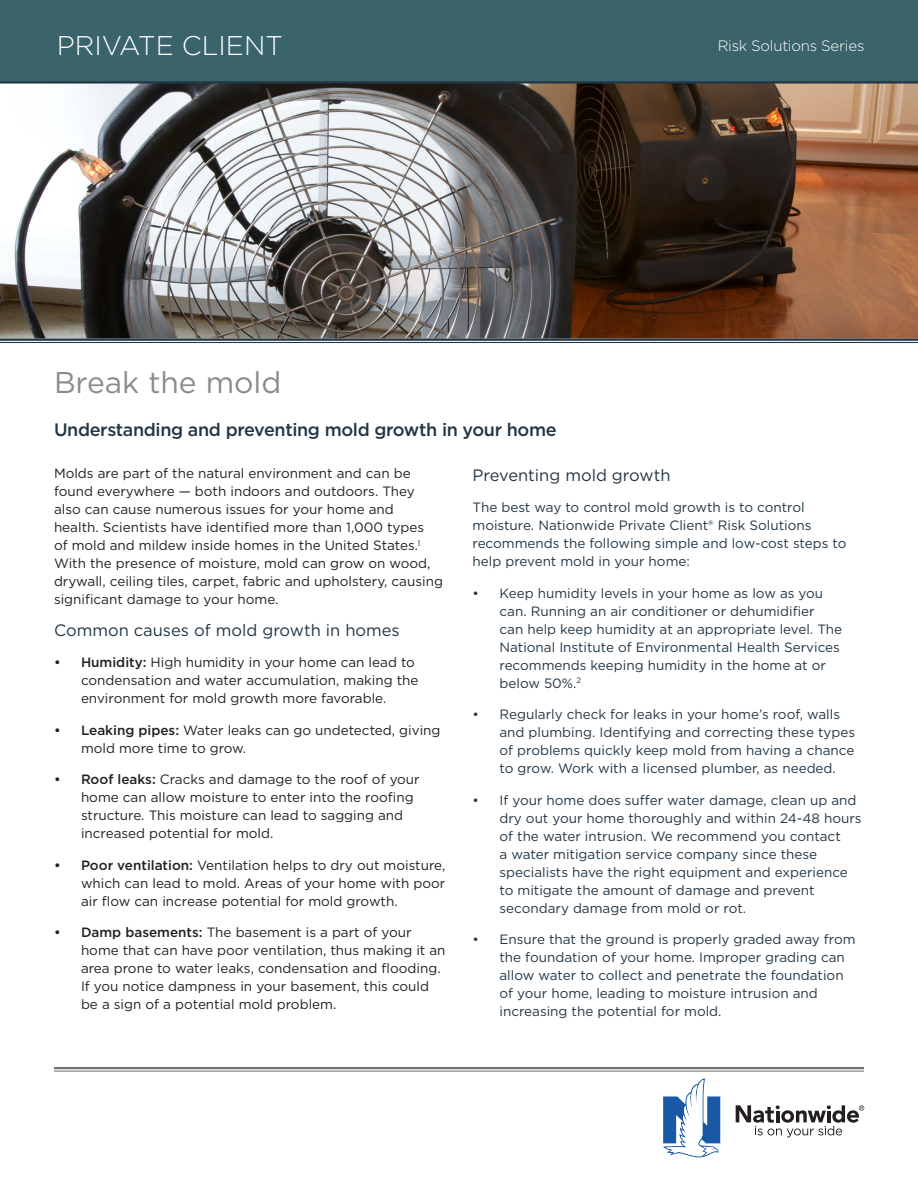
<style>
.page{position:relative;width:918px;height:1188px;background:#fff}
.page>*{position:absolute;margin:0;border:0;box-sizing:border-box;transform-origin:0 0}
.t1{font:30px "Gotham";color:#8b8a8e}
.t2{font:300 27px "Gotham";color:#fff}
.sub_head{font:500 18px "Gotham";letter-spacing:-.02em;color:#233645}
.t3{font:16.5px "Gotham";color:#233645}
.t4{font:300 15px "Gotham";letter-spacing:-.015em;color:#fff}
.t5{font:13.5px/18px "Gotham";color:#233645}
.t6{font:13.5px/18px "Gotham";color:#231f20}
.s1{font-weight:500}
</style>
<div class="page">
<img style="left:0;top:84px;width:918px;height:255px">
<hr style="left:54px;top:1067px;width:810px;height:2px;background:#717074">
<hr style="left:54px;top:1071px;width:810px;height:1px;background:#717074">
<svg style="left:663px;top:1079px;width:57px;height:78px"></svg>
<svg style="left:736px;top:1105px;width:128px;height:32px"></svg>
<hr style="left:0;top:339px;width:918px;height:4px;background:#eaeced">
<hr style="left:0;top:339px;width:918px;height:2px;background:#233645">
<hr style="left:0;top:342px;width:918px;height:1px;background:#233645">
<div style="left:0;top:0;width:918px;height:83px;background:#3a636b"></div>
<hr style="left:0;top:81px;width:918px;height:3px;background:#233645">
<p class="t2" style="left:57px;top:29px;width:228px">PRIVATE CLIENT</p>
<p class="t4" style="left:718px;top:36px;width:148px">Risk Solutions Series</p>
<p class="t1" style="left:54px;top:364px;width:229px">Break the mold</p>
<p class="sub_head" style="left:54px;top:418px;width:504px">Understanding and preventing mold growth in your home</p>
<p class="t6" style="left:54px;top:464px;width:390px">Molds are part of the natural environment and can be found everywhere — both indoors and outdoors. They also can cause numerous issues for your home and<br>health. Scientists have identified more than 1,000 types<br>of mold and mildew inside homes in the United States.<sup>1<br></sup>With the presence of moisture, mold can grow on wood, drywall, ceiling tiles, carpet, fabric and upholstery, causing significant damage to your home.</p>
<p class="t3" style="left:54px;top:620px;width:347px">Common causes of mold growth in homes</p>
<p class="t6" style="left:81px;top:653px;width:339px;text-indent:-27px"><span class="s1">• Humidity:</span> High humidity in your home can lead to condensation and water accumulation, making the environment for mold growth more favorable.</p>
<p class="t6" style="left:81px;top:721px;width:361px;text-indent:-27px"><span class="s1">• Leaking pipes:</span> Water leaks can go undetected, giving mold more time to grow.</p>
<p class="t6" style="left:81px;top:770px;width:340px;text-indent:-27px"><span class="s1">• Roof leaks:</span> Cracks and damage to the roof of your home can allow moisture to enter into the roofing structure. This moisture can lead to sagging and increased potential for mold.</p>
<p class="t6" style="left:81px;top:856px;width:366px;text-align:justify;text-indent:-27px"><span class="s1">• Poor ventilation:</span> Ventilation helps to dry out moisture, which can lead to mold. Areas of your home with poor air flow can increase potential for mold growth.</p>
<p class="t6" style="left:81px;top:923px;width:366px;text-indent:-27px"><span class="s1">• Damp basements:</span> The basement is a part of your home that can have poor ventilation, thus making it an area prone to water leaks, condensation and flooding.<br>If you notice dampness in your basement, this could be a sign of a potential mold problem.</p>
<p class="t3" style="left:472px;top:464px;width:200px">Preventing mold growth</p>
<p class="t5" style="left:472px;top:498px;width:376px">The best way to control mold growth is to control moisture. Nationwide Private Client® Risk Solutions recommends the following simple and low-cost steps to help prevent mold in your home:</p>
<p class="t5" style="left:500px;top:584px;width:344px;text-indent:-27px">• Keep humidity levels in your home as low as you can. Running an air conditioner or dehumidifier<br>can help keep humidity at an appropriate level. The National Institute of Environmental Health Services recommends keeping humidity in the home at or below 50%.<sup>2</sup></p>
<p class="t5" style="left:500px;top:705px;width:357px;text-indent:-27px">• Regularly check for leaks in your home’s roof, walls and plumbing. Identifying and correcting these types of problems quickly keep mold from having a chance to grow. Work with a licensed plumber, as needed.</p>
<p class="t5" style="left:500px;top:791px;width:364px;text-indent:-27px">• If your home does suffer water damage, clean up and dry out your home thoroughly and within 24-48 hours of the water intrusion. We recommend you contact<br>a water mitigation service company since these specialists have the right equipment and experience to mitigate the amount of damage and prevent secondary damage from mold or rot.</p>
<p class="t5" style="left:500px;top:930px;width:358px;text-indent:-27px">• Ensure that the ground is properly graded away from the foundation of your home. Improper grading can allow water to collect and penetrate the foundation of your home, leading to moisture intrusion and increasing the potential for mold.</p>
</div>
